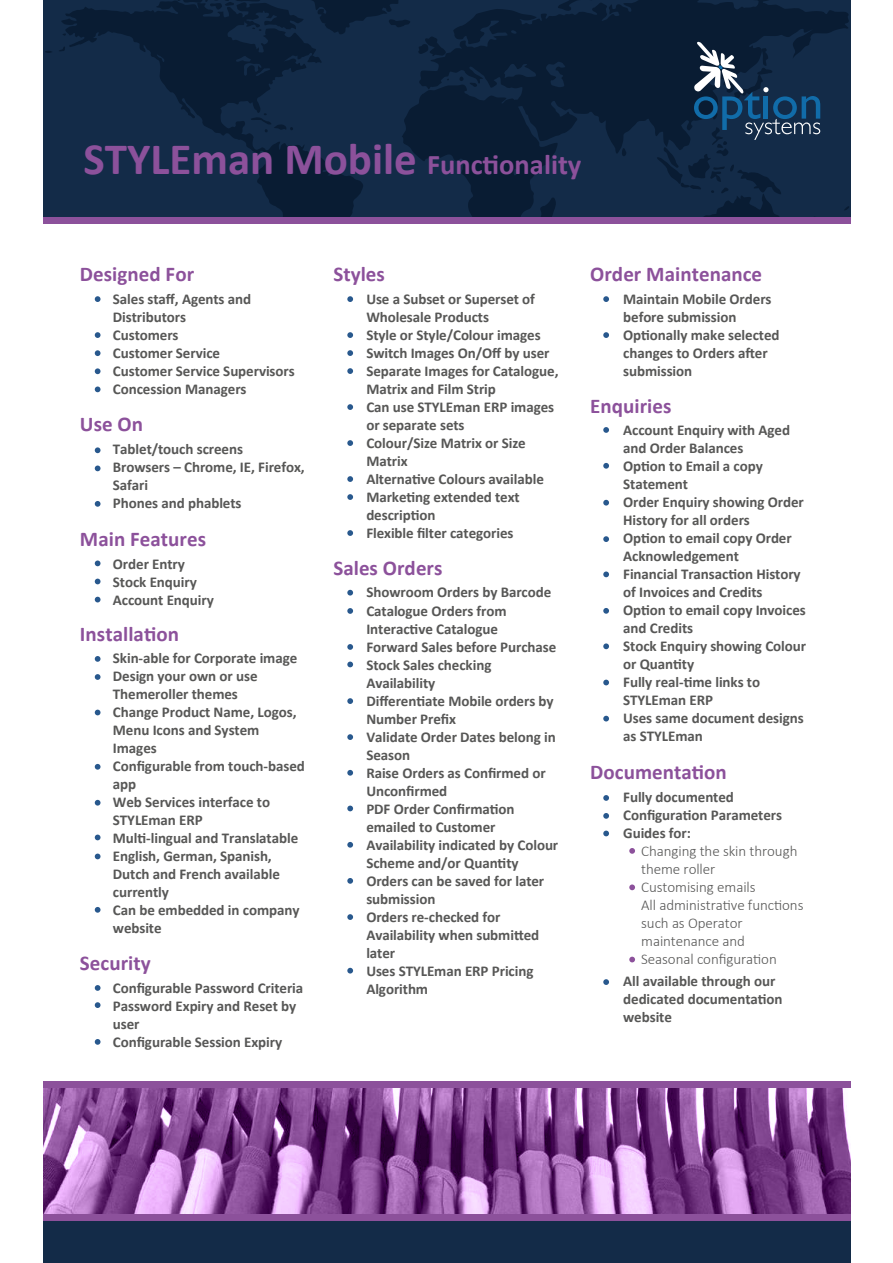
<style>
.page{position:relative;width:893px;height:1263px;background:#fff}
.page>*{position:absolute;margin:0;border:0;box-sizing:border-box;transform-origin:0 0}
.t1{font:700 45px "Calibri";color:#8c519b}
.t2{font:700 21px "Calibri";letter-spacing:.005em;color:#8c519b}
.t3{font:700 15px/18px "Calibri";letter-spacing:-.005em;color:#575756}
.t4{font:300 15px/18px "Calibri";letter-spacing:-.005em;color:#575756}
.s1{font-size:28.5px}
</style>
<div class="page">
<svg style="left:43px;top:1088px;width:807px;height:126px;background:#8c549a"></svg>
<div style="left:43px;top:1081px;width:807px;height:7px;background:#8c519b"></div>
<div style="left:43px;top:0;width:807px;height:217px;background:#132b48"></div>
<div style="left:43px;top:1218px;width:807px;height:45px;background:#132b48"></div>
<div style="left:43px;top:1214px;width:808px;height:6px;background:#8c519b"></div>
<svg style="left:95px;top:296px;width:6px;height:6px"></svg>
<svg style="left:347px;top:296px;width:6px;height:6px"></svg>
<svg style="left:603px;top:296px;width:6px;height:6px"></svg>
<svg style="left:603px;top:332px;width:6px;height:6px"></svg>
<svg style="left:603px;top:463px;width:6px;height:6px"></svg>
<svg style="left:603px;top:536px;width:6px;height:6px"></svg>
<svg style="left:603px;top:608px;width:6px;height:6px"></svg>
<svg style="left:603px;top:680px;width:6px;height:5px"></svg>
<svg style="left:603px;top:795px;width:6px;height:6px"></svg>
<svg style="left:603px;top:831px;width:6px;height:5px"></svg>
<svg style="left:629px;top:848px;width:6px;height:6px"></svg>
<svg style="left:629px;top:884px;width:6px;height:6px"></svg>
<svg style="left:629px;top:957px;width:6px;height:5px"></svg>
<svg style="left:603px;top:427px;width:6px;height:6px"></svg>
<svg style="left:603px;top:500px;width:6px;height:6px"></svg>
<svg style="left:603px;top:571px;width:6px;height:6px"></svg>
<svg style="left:603px;top:643px;width:6px;height:6px"></svg>
<svg style="left:603px;top:716px;width:6px;height:5px"></svg>
<svg style="left:603px;top:813px;width:6px;height:6px"></svg>
<svg style="left:603px;top:979px;width:6px;height:6px"></svg>
<svg style="left:95px;top:368px;width:6px;height:6px"></svg>
<svg style="left:95px;top:386px;width:6px;height:6px"></svg>
<svg style="left:95px;top:332px;width:6px;height:6px"></svg>
<svg style="left:95px;top:350px;width:6px;height:6px"></svg>
<svg style="left:95px;top:465px;width:6px;height:6px"></svg>
<svg style="left:95px;top:501px;width:6px;height:6px"></svg>
<svg style="left:95px;top:447px;width:6px;height:6px"></svg>
<svg style="left:95px;top:579px;width:6px;height:5px"></svg>
<svg style="left:95px;top:597px;width:6px;height:5px"></svg>
<svg style="left:95px;top:560px;width:6px;height:6px"></svg>
<svg style="left:95px;top:674px;width:6px;height:6px"></svg>
<svg style="left:95px;top:710px;width:6px;height:5px"></svg>
<svg style="left:95px;top:834px;width:6px;height:6px"></svg>
<svg style="left:95px;top:764px;width:6px;height:6px"></svg>
<svg style="left:95px;top:907px;width:6px;height:6px"></svg>
<svg style="left:95px;top:985px;width:6px;height:6px"></svg>
<svg style="left:95px;top:1039px;width:6px;height:6px"></svg>
<svg style="left:95px;top:1002px;width:6px;height:6px"></svg>
<svg style="left:95px;top:853px;width:6px;height:6px"></svg>
<svg style="left:95px;top:800px;width:6px;height:6px"></svg>
<svg style="left:95px;top:656px;width:6px;height:6px"></svg>
<svg style="left:347px;top:368px;width:6px;height:6px"></svg>
<svg style="left:347px;top:332px;width:6px;height:6px"></svg>
<svg style="left:347px;top:350px;width:6px;height:6px"></svg>
<svg style="left:347px;top:440px;width:6px;height:6px"></svg>
<svg style="left:347px;top:404px;width:6px;height:6px"></svg>
<svg style="left:347px;top:530px;width:6px;height:6px"></svg>
<svg style="left:347px;top:590px;width:6px;height:5px"></svg>
<svg style="left:347px;top:644px;width:6px;height:6px"></svg>
<svg style="left:347px;top:608px;width:6px;height:6px"></svg>
<svg style="left:347px;top:662px;width:6px;height:5px"></svg>
<svg style="left:347px;top:698px;width:6px;height:6px"></svg>
<svg style="left:347px;top:734px;width:6px;height:6px"></svg>
<svg style="left:347px;top:806px;width:6px;height:5px"></svg>
<svg style="left:347px;top:878px;width:6px;height:6px"></svg>
<svg style="left:347px;top:968px;width:6px;height:5px"></svg>
<svg style="left:347px;top:770px;width:6px;height:6px"></svg>
<svg style="left:347px;top:842px;width:6px;height:6px"></svg>
<svg style="left:347px;top:914px;width:6px;height:6px"></svg>
<svg style="left:347px;top:476px;width:6px;height:6px"></svg>
<svg style="left:347px;top:494px;width:6px;height:6px"></svg>
<svg style="left:45px;top:50px;width:16px;height:3px"></svg>
<svg style="left:61px;top:1px;width:302px;height:216px"></svg>
<svg style="left:252px;top:27px;width:10px;height:4px"></svg>
<svg style="left:164px;top:0;width:96px;height:10px"></svg>
<svg style="left:275px;top:0;width:135px;height:34px"></svg>
<svg style="left:251px;top:113px;width:43px;height:20px"></svg>
<svg style="left:402px;top:104px;width:154px;height:113px"></svg>
<svg style="left:419px;top:0;width:430px;height:154px;fill:#091c33"></svg>
<svg style="left:557px;top:0;width:41px;height:11px"></svg>
<svg style="left:844px;top:206px;width:7px;height:5px"></svg>
<div style="left:43px;top:217px;width:807px;height:6px;background:#8c519b"></div>
<svg style="left:655px;top:42px;width:165px;height:175px"></svg>
<h1 class="t1" style="left:84px;top:131px;width:499px">STYLEman Mobile <span class="s1">Functionality</span></h1>
<h2 class="t2" style="left:80px;top:261px;width:116px">Designed For</h2>
<p class="t3" style="left:113px;top:290px;width:183px">Sales staff, Agents and<br>Distributors<br>Customers<br>Customer Service<br>Customer Service Supervisors<br>Concession Managers</p>
<h2 class="t2" style="left:80px;top:411px;width:65px">Use On</h2>
<p class="t3" style="left:113px;top:440px;width:193px">Tablet/touch screens<br>Browsers – Chrome, IE, Firefox,<br>Safari<br>Phones and phablets</p>
<h2 class="t2" style="left:80px;top:526px;width:128px">Main Features</h2>
<p class="t3" style="left:113px;top:555px;width:102px">Order Entry<br>Stock Enquiry<br>Account Enquiry</p>
<h2 class="t2" style="left:80px;top:620px;width:101px">Installation</h2>
<p class="t3" style="left:113px;top:649px;width:193px">Skin-able for Corporate image<br>Design your own or use<br>Themeroller themes<br>Change Product Name, Logos,<br>Menu Icons and System<br>Images<br>Configurable from touch-based app<br>Web Services interface to<br>STYLEman ERP<br>Multi-lingual and Translatable<br>English, German, Spanish,<br>Dutch and French available currently<br>Can be embedded in company website</p>
<h2 class="t2" style="left:80px;top:950px;width:72px">Security</h2>
<p class="t3" style="left:113px;top:979px;width:192px">Configurable Password Criteria<br>Password Expiry and Reset by user<br>Configurable Session Expiry</p>
<h2 class="t2" style="left:333px;top:261px;width:53px">Styles</h2>
<p class="t3" style="left:366px;top:290px;width:194px">Use a Subset or Superset of<br>Wholesale Products<br>Style or Style/Colour images<br>Switch Images On/Off by user<br>Separate Images for Catalogue,<br>Matrix and Film Strip<br>Can use STYLEman ERP images or separate sets<br>Colour/Size Matrix or Size<br>Matrix<br>Alternative Colours available<br>Marketing extended text description<br>Flexible filter categories</p>
<h2 class="t2" style="left:333px;top:555px;width:111px">Sales Orders</h2>
<p class="t3" style="left:366px;top:583px;width:193px">Showroom Orders by Barcode<br>Catalogue Orders from<br>Interactive Catalogue<br>Forward Sales before Purchase<br>Stock Sales checking<br>Availability<br>Differentiate Mobile orders by<br>Number Prefix<br>Validate Order Dates belong in<br>Season<br>Raise Orders as Confirmed or<br>Unconfirmed<br>PDF Order Confirmation emailed to Customer<br>Availability indicated by Colour<br>Scheme and/or Quantity<br>Orders can be saved for later submission<br>Orders re-checked for<br>Availability when submitted later<br>Uses STYLEman ERP Pricing<br>Algorithm</p>
<h2 class="t2" style="left:590px;top:261px;width:173px">Order Maintenance</h2>
<p class="t3" style="left:623px;top:290px;width:158px">Maintain Mobile Orders before submission<br>Optionally make selected changes to Orders after submission</p>
<h2 class="t2" style="left:590px;top:392px;width:83px">Enquiries</h2>
<p class="t3" style="left:623px;top:421px;width:184px">Account Enquiry with Aged and Order Balances<br>Option to Email a copy<br>Statement<br>Order Enquiry showing Order<br>History for all orders<br>Option to email copy Order<br>Acknowledgement<br>Financial Transaction History of Invoices and Credits<br>Option to email copy Invoices and Credits<br>Stock Enquiry showing Colour or Quantity<br>Fully real-time links to<br>STYLEman ERP<br>Uses same document designs as STYLEman</p>
<h2 class="t2" style="left:590px;top:759px;width:138px">Documentation</h2>
<p class="t3" style="left:623px;top:788px;width:160px">Fully documented<br>Configuration Parameters<br>Guides for:</p>
<p class="t4" style="left:641px;top:841px;width:164px">Changing the skin through theme roller<br>Customising emails<br>All administrative functions such as Operator maintenance and<br>Seasonal configuration</p>
<p class="t3" style="left:623px;top:972px;width:161px">All available through our dedicated documentation website</p>
</div>
